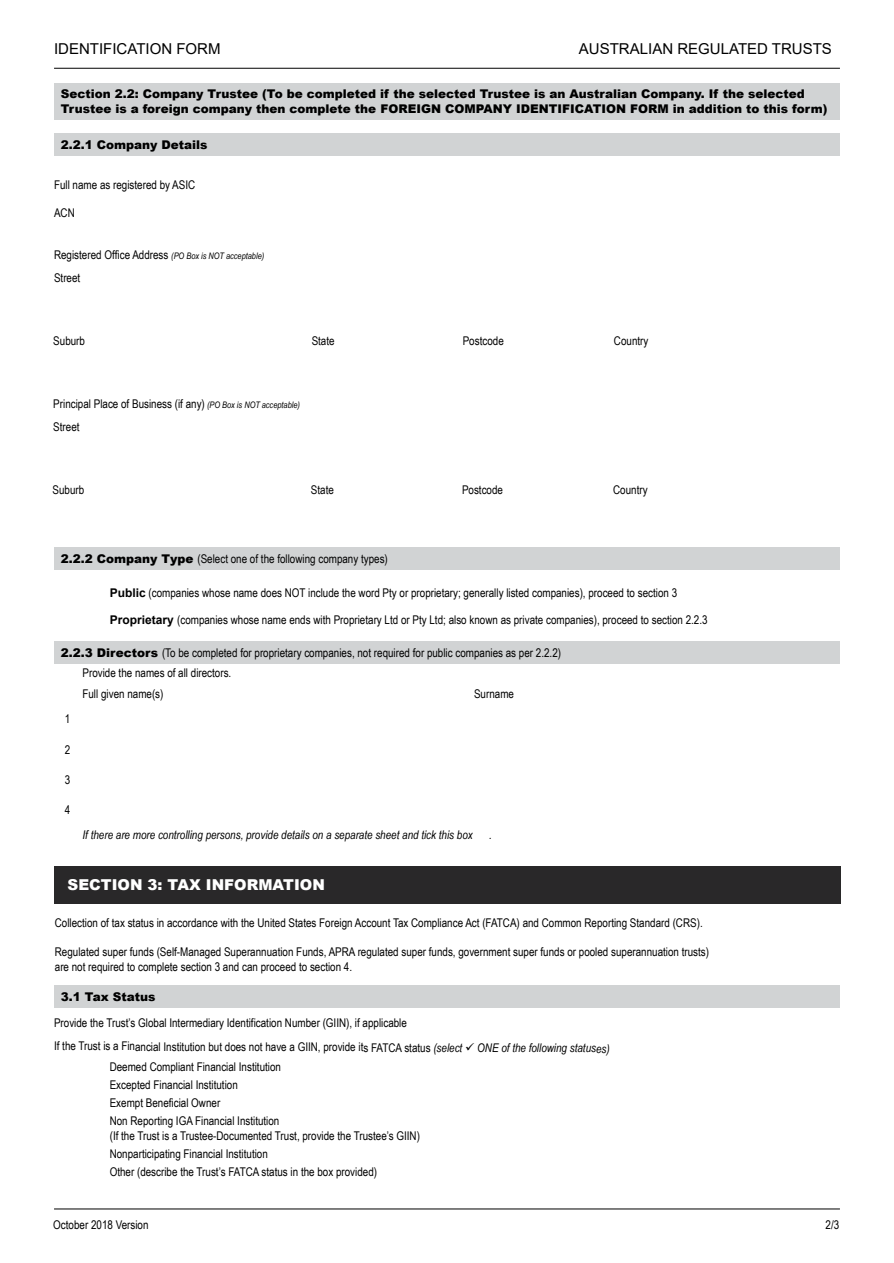
<style>
.page{position:relative;width:894px;height:1263px;background:#fff}
.page>*{position:absolute;margin:0;border:0;box-sizing:border-box;transform-origin:0 0}
.t1{font:15px "Arial";color:#000}
.t2{font:900 15px "Arial";color:#fff}
.t3{font:12px/18.1px "Arial Narrow";color:#000}
.t4{font:900 12px/14.4px "Arial";color:#000}
.t5{font:italic 12px "Arial Narrow";color:#000}
.s1{font-style:italic;font-size:9px}
.s2{font-family:"Arial";font-weight:900}
.s3{font-family:"Arial";font-weight:700}
.s4{font-style:italic}
</style>
<div class="page">
<hr style="left:54px;top:68px;width:785px;height:1px;background:#000">
<hr style="left:54px;top:1208px;width:785px;height:1px;background:#000">
<div style="left:54px;top:83px;width:785px;height:36px;background:#d1d3d4"></div>
<div style="left:54px;top:134px;width:785px;height:22px;background:#d1d3d4"></div>
<div style="left:54px;top:547px;width:785px;height:23px;background:#d1d3d4"></div>
<div style="left:54px;top:642px;width:785px;height:22px;background:#d1d3d4"></div>
<div style="left:54px;top:985px;width:785px;height:22px;background:#d1d3d4"></div>
<div style="left:54px;top:866px;width:786px;height:38px;background:#292829"></div>
<p class="t1" style="left:54px;top:38px;width:168px">IDENTIFICATION FORM</p>
<p class="t1" style="left:578px;top:38px;width:254px">AUSTRALIAN REGULATED TRUSTS</p>
<p class="t4" style="left:61px;top:86px;width:767px">Section 2.2: Company Trustee (To be completed if the selected Trustee is an Australian Company. If the selected<br>Trustee is a foreign company then complete the FOREIGN COMPANY IDENTIFICATION FORM in addition to this form)</p>
<p class="t4" style="left:61px;top:137px;width:148px">2.2.1 Company Details</p>
<p class="t3" style="left:54px;top:175px;width:143px">Full name as registered by ASIC</p>
<p class="t3" style="left:54px;top:203px;width:22px">ACN</p>
<p class="t3" style="left:54px;top:242px;width:212px;line-height:23.1px">Registered Office Address <span class="s1">(PO Box is NOT acceptable)<br></span>Street</p>
<p class="t3" style="left:53px;top:331px;width:33px">Suburb</p>
<p class="t3" style="left:311px;top:331px;width:24px">State</p>
<p class="t3" style="left:462px;top:331px;width:43px">Postcode</p>
<p class="t3" style="left:613px;top:331px;width:36px">Country</p>
<p class="t3" style="left:53px;top:394px;width:248px">Principal Place of Business (if any) <span class="s1">(PO Box is NOT acceptable)</span></p>
<p class="t3" style="left:53px;top:417px;width:28px">Street</p>
<p class="t3" style="left:53px;top:480px;width:33px">Suburb</p>
<p class="t3" style="left:311px;top:480px;width:24px">State</p>
<p class="t3" style="left:462px;top:480px;width:43px">Postcode</p>
<p class="t3" style="left:613px;top:480px;width:36px">Country</p>
<p class="t3" style="left:61px;top:549px;width:328px"><span class="s2">2.2.2 Company Type</span> (Select one of the following company types)</p>
<p class="t3" style="left:110px;top:583px;width:568px"><span class="s3">Public</span> (companies whose name does NOT include the word Pty or proprietary; generally listed companies), proceed to section 3</p>
<p class="t3" style="left:110px;top:610px;width:599px"><span class="s3">Proprietary</span> (companies whose name ends with Proprietary Ltd or Pty Ltd; also known as private companies), proceed to section 2.2.3</p>
<p class="t3" style="left:61px;top:643px;width:501px"><span class="s2">2.2.3 Directors</span> (To be completed for proprietary companies, not required for public companies as per 2.2.2)</p>
<p class="t3" style="left:65px;top:709px;width:7px">1</p>
<p class="t3" style="left:65px;top:740px;width:7px">2</p>
<p class="t3" style="left:65px;top:770px;width:7px">3</p>
<p class="t3" style="left:65px;top:800px;width:7px">4</p>
<p class="t3" style="left:82px;top:662px;width:150px;line-height:20.2px">Provide the names of all directors.<br>Full given name(s)</p>
<p class="t3" style="left:474px;top:684px;width:41px">Surname</p>
<p class="t5" style="left:82px;top:826px;width:391px">If there are more controlling persons, provide details on a separate sheet and tick this box</p>
<p class="t5" style="left:489px;top:826px;width:4px">.</p>
<p class="t2" style="left:68px;top:874px;width:259px">SECTION 3: TAX INFORMATION</p>
<p class="t3" style="left:55px;top:913px;width:649px">Collection of tax status in accordance with the United States Foreign Account Tax Compliance Act (FATCA) and Common Reporting Standard (CRS).</p>
<p class="t3" style="left:55px;top:944px;width:655px;line-height:14.4px">Regulated super funds (Self-Managed Superannuation Funds, APRA regulated super funds, government super funds or pooled superannuation trusts) are not required to complete section 3 and can proceed to section 4.</p>
<p class="t4" style="left:61px;top:988px;width:96px">3.1 Tax Status</p>
<p class="t3" style="left:54px;top:1013px;width:354px">Provide the Trust’s Global Intermediary Identification Number (GIIN), if applicable</p>
<p class="t3" style="left:54px;top:1037px;width:557px">If the Trust is a Financial Institution but does not have a GIIN, provide its FATCA status <span class="s4">(select</span> ✓ <span class="s4">ONE of the following statuses)</span></p>
<p class="t3" style="left:110px;top:1057px;width:173px">Deemed Compliant Financial Institution<br>Excepted Financial Institution<br>Exempt Beneficial Owner</p>
<p class="t3" style="left:110px;top:1143px;width:269px">Nonparticipating Financial Institution<br>Other (describe the Trust’s FATCA status in the box provided)</p>
<p class="t3" style="left:110px;top:1113px;width:312px;line-height:14.4px">Non Reporting IGA Financial Institution<br>(If the Trust is a Trustee-Documented Trust, provide the Trustee’s GIIN)</p>
<p class="t3" style="left:53px;top:1215px;width:97px">October 2018 Version</p>
<p class="t3" style="left:825px;top:1215px;width:15px">2/3</p>
</div>
